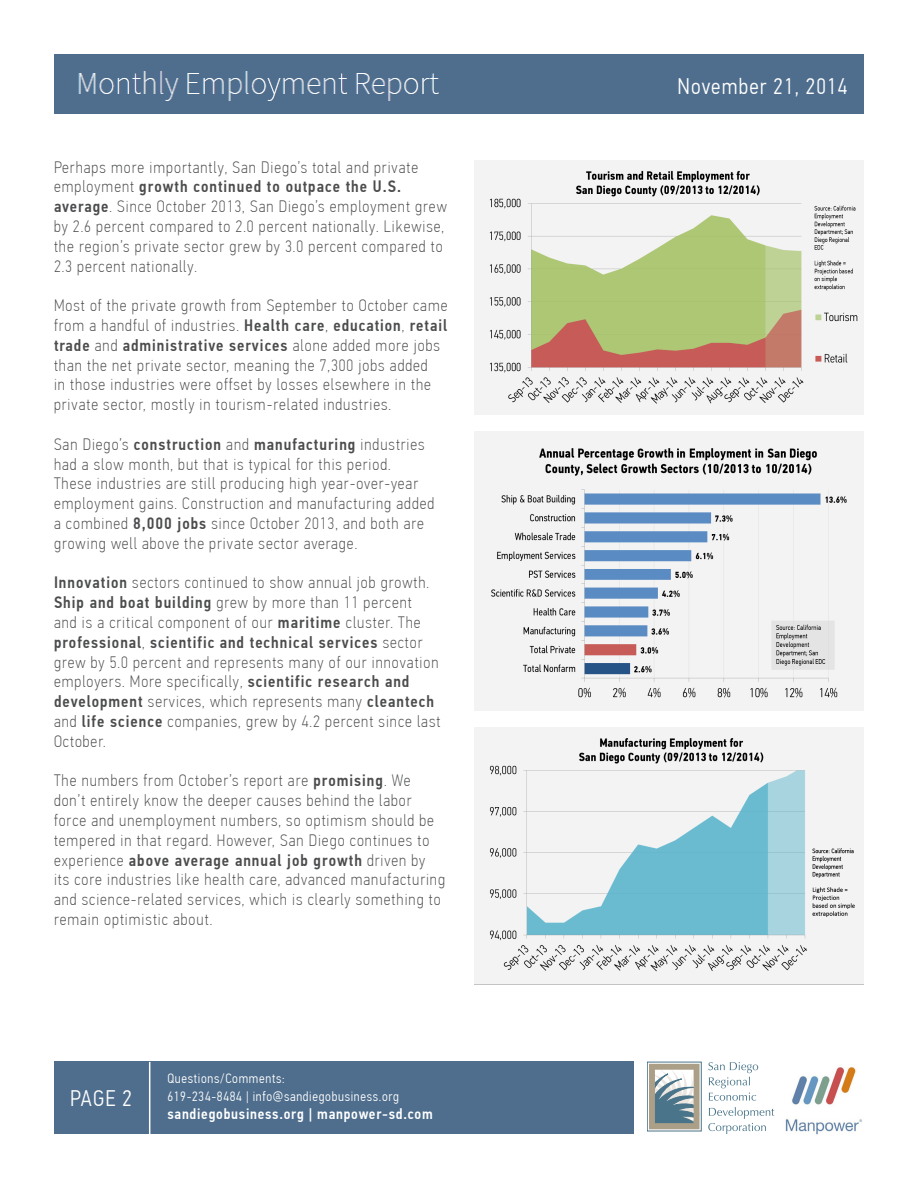
<style>
.page{position:relative;width:918px;height:1188px;background:#fff}
.page>*{position:absolute;margin:0;border:0;box-sizing:border-box;transform-origin:0 0}
.t1{font:300 22.5px "PF Din Text Cond Pro";letter-spacing:.05em;color:#fff}
.t2{font:100 16.5px/19.8px "PF Din Text Cond Pro";letter-spacing:.06em;color:#4b4c4d}
.t3{font:500 15px "PF Din Text Cond Pro";letter-spacing:.05em;color:#fff}
.t4{font:300 13.5px/18px "PF Din Text Cond Pro";letter-spacing:.05em;color:#fff}
.s1{font-weight:500}
</style>
<div class="page">
<div style="left:54px;top:1062px;width:580px;height:72px;background:#4f6e8d"></div>
<div style="left:54px;top:54px;width:810px;height:60px;background:#4f6e8d"></div>
<svg style="left:708px;top:1062px;width:50px;height:39px"></svg>
<svg style="left:708px;top:1107px;width:66px;height:27px"></svg>
<div style="left:647px;top:1062px;width:54px;height:69px;border:1px solid #49748a"></div>
<svg style="left:649px;top:1064px;width:51px;height:65px;background:#9ea8a6"></svg>
<img style="left:785px;top:1067px;width:77px;height:68px">
<hr style="left:149px;top:1062px;width:1px;height:92px;background:#fff">
<img style="left:475px;top:432px;width:389px;height:278px">
<img style="left:475px;top:727px;width:389px;height:257px">
<img style="left:475px;top:161px;width:389px;height:254px">
<p class="t2" style="left:54px;top:157px;width:394px">Perhaps more importantly, San Diego’s total and private employment <span class="s1">growth continued to outpace the U.S. average</span>. Since October 2013, San Diego’s employment grew by 2.6 percent compared to 2.0 percent nationally. Likewise, the region’s private sector grew by 3.0 percent compared to 2.3 percent nationally.</p>
<p class="t2" style="left:54px;top:296px;width:395px">Most of the private growth from September to October came from a handful of industries. <span class="s1">Health care</span>, <span class="s1">education</span>, <span class="s1">retail trade</span> and <span class="s1">administrative services</span> alone added more jobs than the net private sector, meaning the 7,300 jobs added<br>in those industries were offset by losses elsewhere in the private sector, mostly in tourism-related industries.</p>
<p class="t2" style="left:54px;top:434px;width:382px">San Diego’s <span class="s1">construction</span> and <span class="s1">manufacturing</span> industries had a slow month, but that is typical for this period.<br>These industries are still producing high year-over-year employment gains. Construction and manufacturing added a combined <span class="s1">8,000 jobs</span> since October 2013, and both are growing well above the private sector average.</p>
<p class="t2" style="left:54px;top:573px;width:388px"><span class="s1">Innovation</span> sectors continued to show annual job growth.<br><span class="s1">Ship and boat building</span> grew by more than 11 percent<br>and is a critical component of our <span class="s1">maritime</span> cluster. The <span class="s1">professional</span>, <span class="s1">scientific and technical services</span> sector grew by 5.0 percent and represents many of our innovation employers. More specifically, <span class="s1">scientific research and development</span> services, which represents many <span class="s1">cleantech </span>and <span class="s1">life science</span> companies, grew by 4.2 percent since last October.</p>
<p class="t2" style="left:54px;top:771px;width:393px">The numbers from October’s report are <span class="s1">promising</span>. We don’t entirely know the deeper causes behind the labor force and unemployment numbers, so optimism should be tempered in that regard. However, San Diego continues to experience <span class="s1">above average annual job growth</span> driven by<br>its core industries like health care, advanced manufacturing and science-related services, which is clearly something to remain optimistic about.</p>
<h1 class="t1" style="left:70px;top:1086px;width:63px">PAGE 2</h1>
<p class="t4" style="left:167px;top:1070px;width:233px">Questions/Comments:<br>619-234-8484 | info@sandiegobusiness.org</p>
<p class="t3" style="left:167px;top:1105px;width:267px">sandiegobusiness.org | manpower-sd.com</p>
<p class="t1" style="left:678px;top:74px;width:171px">November 21, 2014</p>
</div>
